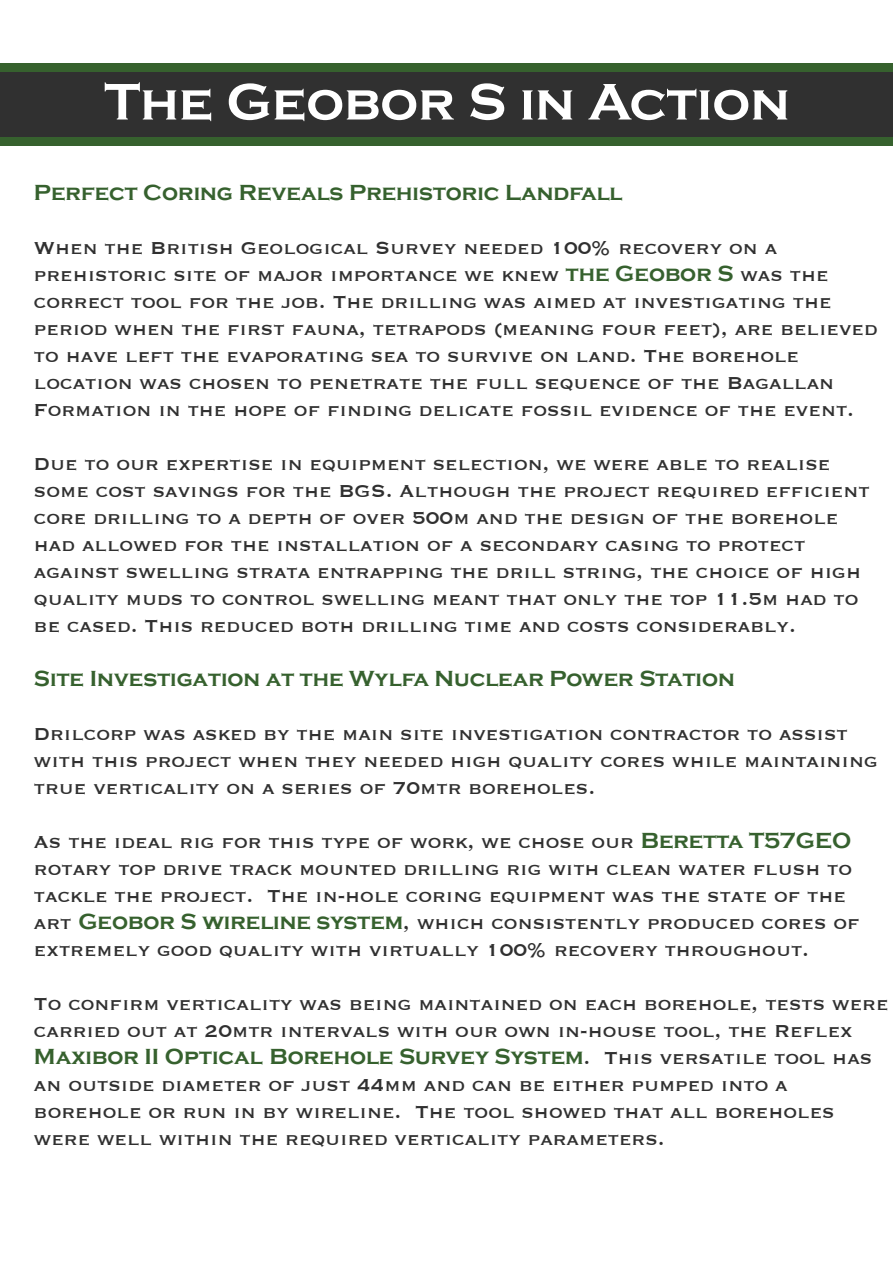
<style>
.page{position:relative;width:893px;height:1263px;background:#fff}
.page>*{position:absolute;margin:0;border:0;box-sizing:border-box;transform-origin:0 0}
.t1{font:700 53.25px "Copperplate Gothic";color:#fff}
.t2{font:22.5px/27px "Copperplate";color:#303030}
.t3{font:700 22.5px "Copperplate Gothic";color:#36612e}
.s1{font-family:"Copperplate Gothic";font-weight:700;color:#36612e}
.s2{font-family:"Copperplate";font-weight:400;color:#303030}
</style>
<div class="page">
<div style="left:0;top:63px;width:893px;height:83px;background:#36612e"></div>
<div style="left:0;top:72px;width:893px;height:65px;background:#303030"></div>
<h1 class="t1" style="left:104px;top:72px;width:687px">The Geobor S in Action</h1>
<p class="t3" style="left:34px;top:180px;width:590px">Perfect Coring Reveals Prehistoric Landfall</p>
<p class="t2" style="left:34px;top:233px;width:845px">When the British Geological Survey needed 100% recovery on a prehistoric site of major importance we knew <span class="s1">the Geobor S</span> was the correct tool for the job. The drilling was aimed at investigating the period when the first fauna, tetrapods (meaning four feet), are believed to have left the evaporating sea to survive on land. The borehole location was chosen to penetrate the full sequence of the Bagallan Formation in the hope of finding delicate fossil evidence of the event.</p>
<p class="t2" style="left:34px;top:449px;width:837px">Due to our expertise in equipment selection, we were able to realise some cost savings for the BGS. Although the project required efficient core drilling to a depth of over 500m and the design of the borehole had allowed for the installation of a secondary casing to protect against swelling strata entrapping the drill string, the choice of high quality muds to control swelling meant that only the top 11.5m had to be cased. This reduced both drilling time and costs considerably.</p>
<p class="t3" style="left:34px;top:666px;width:702px">Site Investigation at the Wylfa Nuclear Power Station</p>
<p class="t2" style="left:34px;top:719px;width:845px">Drilcorp was asked by the main site investigation contractor to assist with this project when they needed high quality cores while maintaining true verticality on a series of 70mtr boreholes.</p>
<p class="t2" style="left:34px;top:827px;width:827px">As the ideal rig for this type of work, we chose our <span class="s1">Beretta T57GEO </span>rotary top drive track mounted drilling rig with clean water flush to tackle the project. The in-hole coring equipment was the state of the art <span class="s1">Geobor S wireline system</span>, which consistently produced cores of extremely good quality with virtually 100% recovery throughout.</p>
<p class="t2" style="left:34px;top:989px;width:856px">To confirm verticality was being maintained on each borehole, tests were carried out at 20mtr intervals with our own in-house tool, the Reflex</p>
<p class="t3" style="left:34px;top:1044px;width:840px">Maxibor II Optical Borehole Survey System<span class="s2">. This versatile tool has</span></p>
<p class="t2" style="left:34px;top:1070px;width:802px">an outside diameter of just 44mm and can be either pumped into a borehole or run in by wireline. The tool showed that all boreholes were well within the required verticality parameters.</p>
</div>
